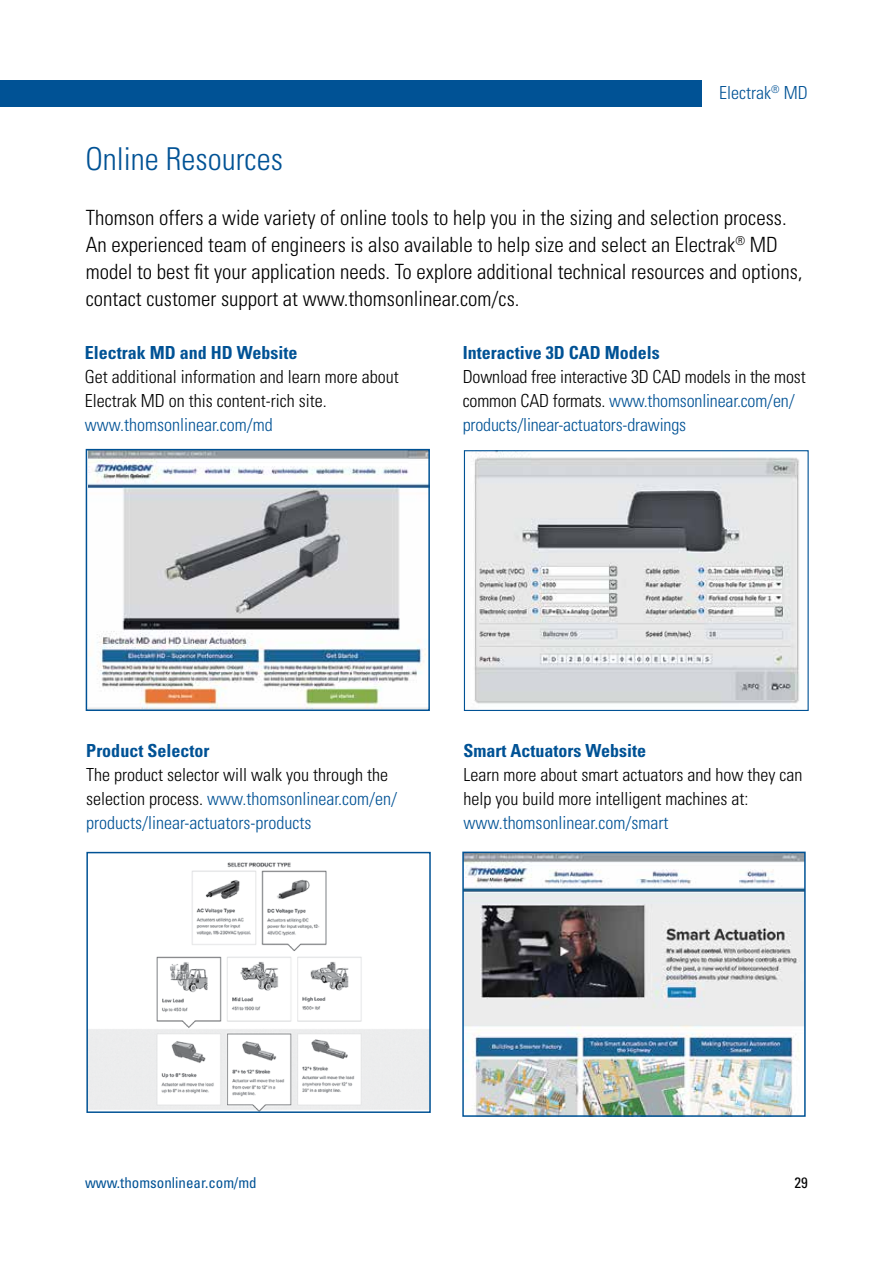
<style>
.page{position:relative;width:893px;height:1263px;background:#fff}
.page>*{position:absolute;margin:0;border:0;box-sizing:border-box;transform-origin:0 0}
.t1{font:300 condensed 31.5px "Univers LT Std";color:#005295}
.t2{font:300 condensed 21px/27px "Univers LT Std";color:#000}
.t3{font:300 condensed 18px/24px "Univers LT Std";color:#000}
.t4{font:300 condensed 18px/24px "Univers LT Std";color:#005295}
.t5{font:700 condensed 18px "Univers LT Std";color:#005295}
.t6{font:condensed 15px "Univers LT Std";color:#005295}
.t7{font:condensed 15px "Univers LT Std";color:#000}
.s1{color:#005295}
.s2{color:#000}
</style>
<div class="page">
<div style="left:0;top:80px;width:701px;height:27px;background:#005295"></div>
<img style="left:474px;top:452px;width:325px;height:252px">
<div style="left:464px;top:450px;width:345px;height:261px;border:1px solid #005295"></div>
<img style="left:89px;top:862px;width:339px;height:248px">
<div style="left:86px;top:852px;width:345px;height:261px;border:2px solid #005295"></div>
<img style="left:465px;top:855px;width:338px;height:259px">
<div style="left:462px;top:852px;width:344px;height:265px;border:2px solid #005295"></div>
<img style="left:89px;top:452px;width:338px;height:256px">
<div style="left:86px;top:449px;width:344px;height:262px;border:2px solid #005295"></div>
<h1 class="t1" style="left:85px;top:140px;width:199px">Online Resources</h1>
<p class="t4" style="left:719px;top:81px;width:90px">Electrak<sup>®</sup> MD</p>
<p class="t2" style="left:86px;top:204px;width:718px">Thomson offers a wide variety of online tools to help you in the sizing and selection process.<br>An experienced team of engineers is also available to help size and select an Electrak<sup>®</sup> MD model to best fit your application needs. To explore additional technical resources and options, contact customer support at www.thomsonlinear.com/cs.</p>
<p class="t5" style="left:85px;top:341px;width:214px">Electrak MD and HD Website</p>
<p class="t3" style="left:85px;top:364px;width:315px">Get additional information and learn more about<br>Electrak MD on this content-rich site.</p>
<p class="t4" style="left:85px;top:412px;width:189px">www.thomsonlinear.com/md</p>
<p class="t5" style="left:463px;top:341px;width:198px">Interactive 3D CAD Models</p>
<p class="t3" style="left:463px;top:364px;width:344px">Download free interactive 3D CAD models in the most common CAD formats. <span class="s1">www.thomsonlinear.com/en/ products/linear-actuators-drawings</span></p>
<p class="t5" style="left:86px;top:739px;width:125px">Product Selector</p>
<p class="t4" style="left:86px;top:762px;width:312px"><span class="s2">The product selector will walk you through the selection process.</span> www.thomsonlinear.com/en/ products/linear-actuators-products</p>
<p class="t5" style="left:464px;top:739px;width:184px">Smart Actuators Website</p>
<p class="t3" style="left:464px;top:762px;width:340px">Learn more about smart actuators and how they can help you build more intelligent machines at:</p>
<p class="t4" style="left:464px;top:810px;width:206px">www.thomsonlinear.com/smart</p>
<p class="t6" style="left:85px;top:1173px;width:173px">www.thomsonlinear.com/md</p>
<p class="t7" style="left:795px;top:1173px;width:15px">29</p>
</div>
